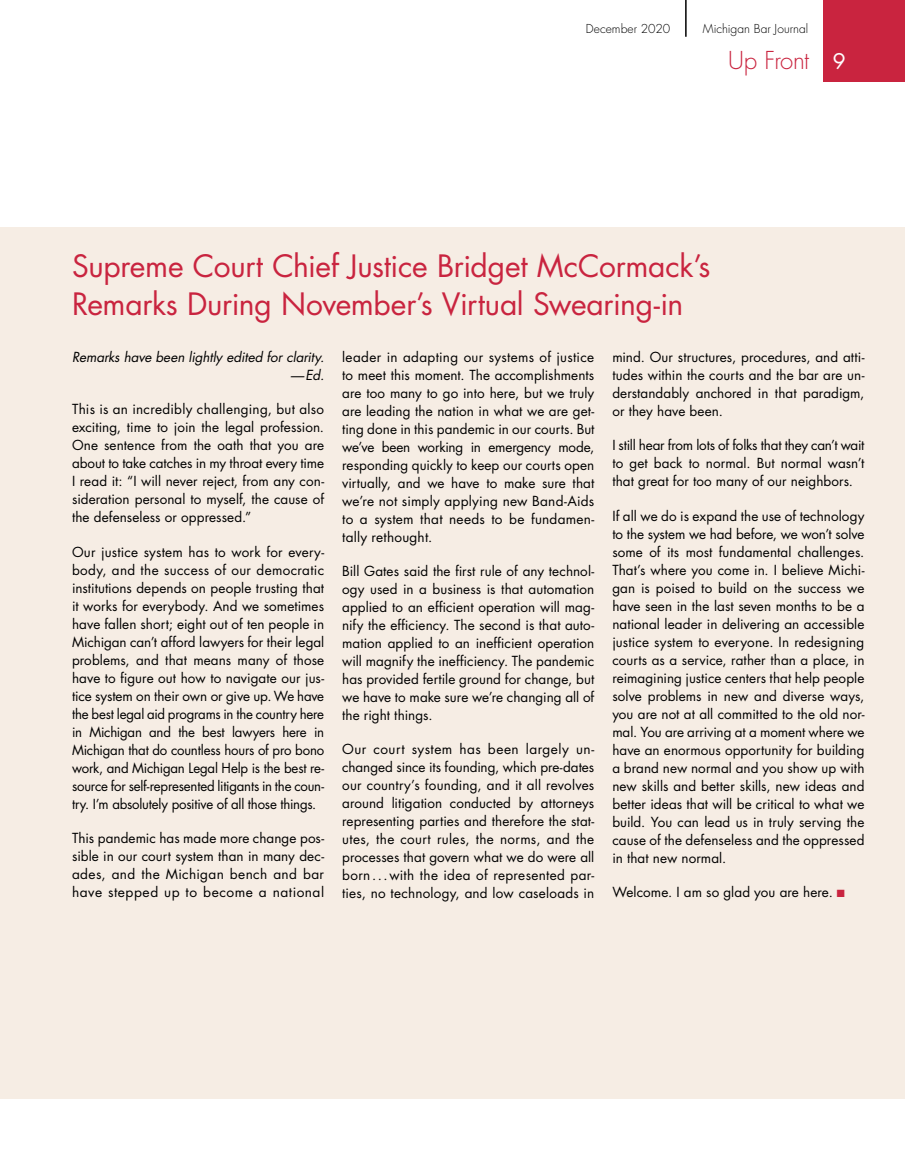
<style>
.page{position:relative;width:905px;height:1175px;background:#fff}
.page>*{position:absolute;margin:0;border:0;box-sizing:border-box;transform-origin:0 0}
.t1{font:30px/37.5px "Futura";letter-spacing:-.01em;color:#c9243f}
.t2{font:300 24px "Futura";letter-spacing:-.02em;color:#c9243f}
.t3{font:13.5px/18px "Futura";letter-spacing:.005em;color:#000;text-align:justify}
.t4{font:italic 13.5px/18px "Futura";letter-spacing:-.005em;color:#000;text-align:right}
.t5{font:300 12px "Futura";letter-spacing:.005em;color:#000}
.s1{font-weight:400;font-size:21px;color:#fff}
.s2{color:#c9243f}
</style>
<div class="page">
<div style="left:0;top:227px;width:904px;height:871px;background:#f6ede4"></div>
<div style="left:823px;top:0;width:81px;height:82px;background:#c9243f"></div>
<hr style="left:685px;top:0;width:1px;height:37px;background:#000">
<p class="t5" style="left:585px;top:21px;width:86px">December 2020</p>
<p class="t5" style="left:702px;top:21px;width:107px">Michigan Bar Journal</p>
<h2 class="t2" style="left:728px;top:45px;width:119px">Up Front <span class="s1">9</span></h2>
<h1 class="t1" style="left:72px;top:247px;width:640px">Supreme Court Chief Justice Bridget McCormack’s<br>Remarks During November’s Virtual Swearing-in</h1>
<p class="t4" style="left:72px;top:347px;width:254px">Remarks have been lightly edited for clarity. —Ed.</p>
<p class="t3" style="left:72px;top:400px;width:254px">This is an incredibly challenging, but also exciting, time to join the legal profession.<br>One sentence from the oath that you are about to take catches in my throat every time I read it: “I will never reject, from any con&shy;sideration personal to myself, the cause of the defenseless or oppressed.”</p>
<p class="t3" style="left:72px;top:542px;width:254px">Our justice system has to work for every&shy;body, and the success of our democratic institutions depends on people trusting that it works for everybody. And we sometimes have fallen short; eight out of ten people in Michigan can’t afford lawyers for their legal problems, and that means many of those have to figure out how to navigate our jus&shy;tice system on their own or give up. We have the best legal aid programs in the country here in Michigan and the best lawyers here in Michigan that do countless hours of pro bono work, and Michigan Legal Help is the best re&shy;source for self-represented litigants in the coun&shy;try. I’m absolutely positive of all those things.</p>
<p class="t3" style="left:72px;top:829px;width:254px">This pandemic has made more change pos&shy;sible in our court system than in many dec&shy;ades, and the Michigan bench and bar have stepped up to become a national</p>
<p class="t3" style="left:342px;top:347px;width:254px">leader in adapting our systems of justice to meet this moment. The accomplishments are too many to go into here, but we truly are leading the nation in what we are get&shy;ting done in this pandemic in our courts. But we’ve been working in emergency mode, responding quickly to keep our courts open virtually, and we have to make sure that we’re not simply applying new Band-Aids to a system that needs to be fundamen&shy;tally rethought.</p>
<p class="t3" style="left:342px;top:562px;width:254px">Bill Gates said the first rule of any technol&shy;ogy used in a business is that automation applied to an efficient operation will mag&shy;nify the efficiency. The second is that auto&shy;mation applied to an inefficient operation will magnify the inefficiency. The pandemic has provided fertile ground for change, but we have to make sure we’re changing all of the right things.</p>
<p class="t3" style="left:342px;top:740px;width:254px">Our court system has been largely un&shy;changed since its founding, which pre-dates our country’s founding, and it all revolves around litigation conducted by attorneys representing parties and therefore the stat&shy;utes, the court rules, the norms, and the processes that govern what we do were all born...with the idea of represented par&shy;ties, no technology, and low caseloads in</p>
<p class="t3" style="left:612px;top:347px;width:254px">mind. Our structures, procedures, and atti&shy;tudes within the courts and the bar are un&shy;derstandably anchored in that paradigm, or they have been.</p>
<p class="t3" style="left:612px;top:436px;width:254px">I still hear from lots of folks that they can’t wait to get back to normal. But normal wasn’t that great for too many of our neighbors.</p>
<p class="t3" style="left:612px;top:506px;width:254px">If all we do is expand the use of technology to the system we had before, we won’t solve some of its most fundamental challenges.<br>That’s where you come in. I believe Michi&shy;gan is poised to build on the success we have seen in the last seven months to be a national leader in delivering an accessible justice system to everyone. In redesigning courts as a service, rather than a place, in reimagining justice centers that help people solve problems in new and diverse ways, you are not at all committed to the old nor&shy;mal. You are arriving at a moment where we have an enormous opportunity for building a brand new normal and you show up with new skills and better skills, new ideas and better ideas that will be critical to what we build. You can lead us in truly serving the cause of the defenseless and the oppressed in that new normal.</p>
<p class="t3" style="left:612px;top:883px;width:234px">Welcome. I am so glad you are here. <span class="s2">■</span></p>
</div>
